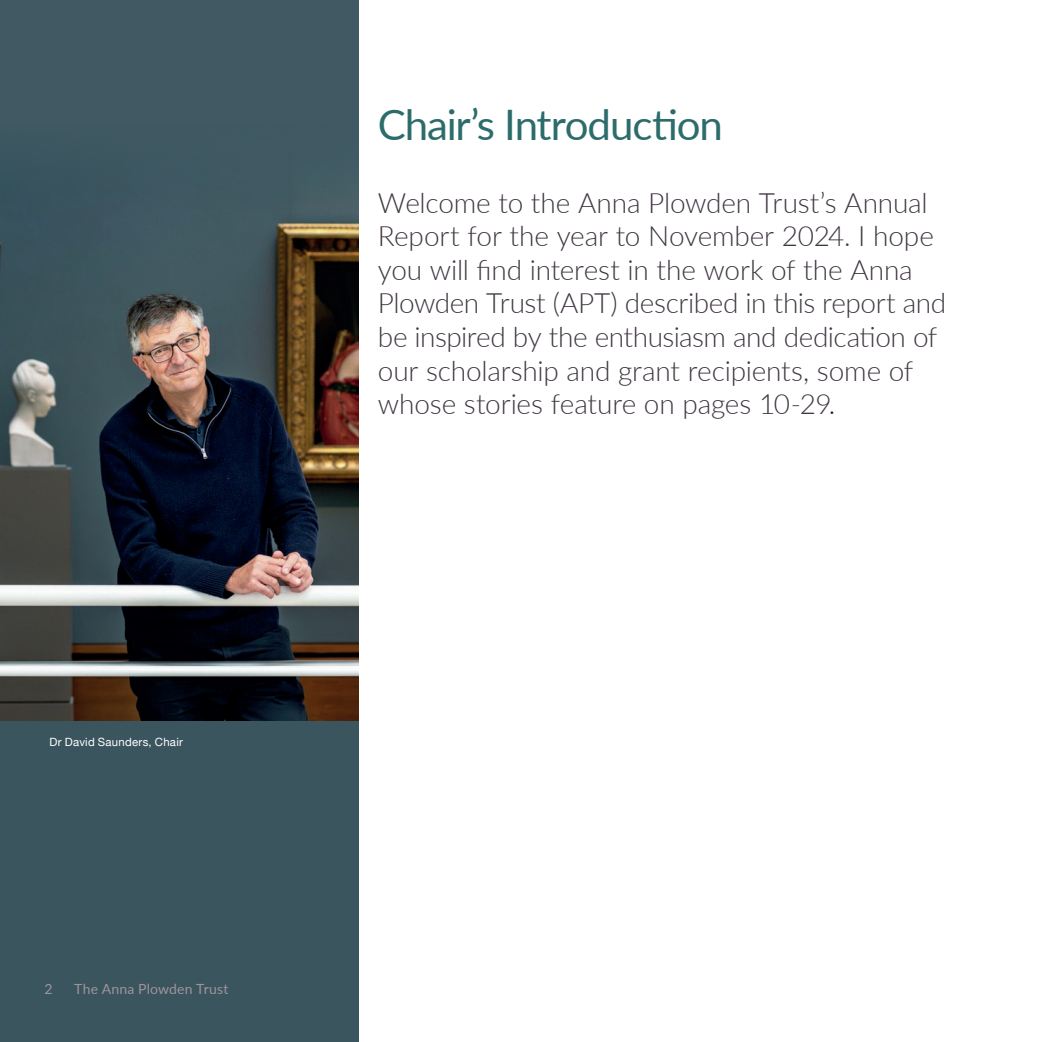
<style>
.page{position:relative;width:1042px;height:1042px;background:#fff}
.page>*{position:absolute;margin:0;border:0;box-sizing:border-box;transform-origin:0 0}
.t1{font:42px "Lato";letter-spacing:-.025em;color:#2c6c6a}
.t2{font:300 28px/33.6px "Lato";letter-spacing:-.01em;color:#413743}
.t3{font:14px "Lato";letter-spacing:.015em;color:#9d949a}
.t4{font:11.38px "Helvetica Neue";letter-spacing:.02em;color:#fff}
.s1{color:#231f20}
</style>
<div class="page">
<div style="left:0;top:0;width:359px;height:1042px;background:#3b555f"></div>
<div style="left:0;top:1px;width:359px;height:719px;background:#405962"></div>
<img style="left:0;top:174px;width:359px;height:546px">
<p class="t4" style="left:50px;top:733px;width:135px">Dr David Saunders, Chair</p>
<p class="t3" style="left:45px;top:978px;width:10px">2</p>
<p class="t3" style="left:74px;top:978px;width:156px">The Anna Plowden Trust</p>
<h1 class="t1" style="left:378px;top:95px;width:347px">Chair’s Introduction</h1>
<p class="t2" style="left:378px;top:185px;width:570px">Welcome to the Anna Plowden Trust’s Annual Report for the year to November 2024. I hope you will find interest in the work of the Anna Plowden Trust (APT) described in this report and be inspired by the enthusiasm and dedication of our scholarship and grant recipients, some of whose stories feature on pages 10-29<span class="s1">.</span></p>
</div>
